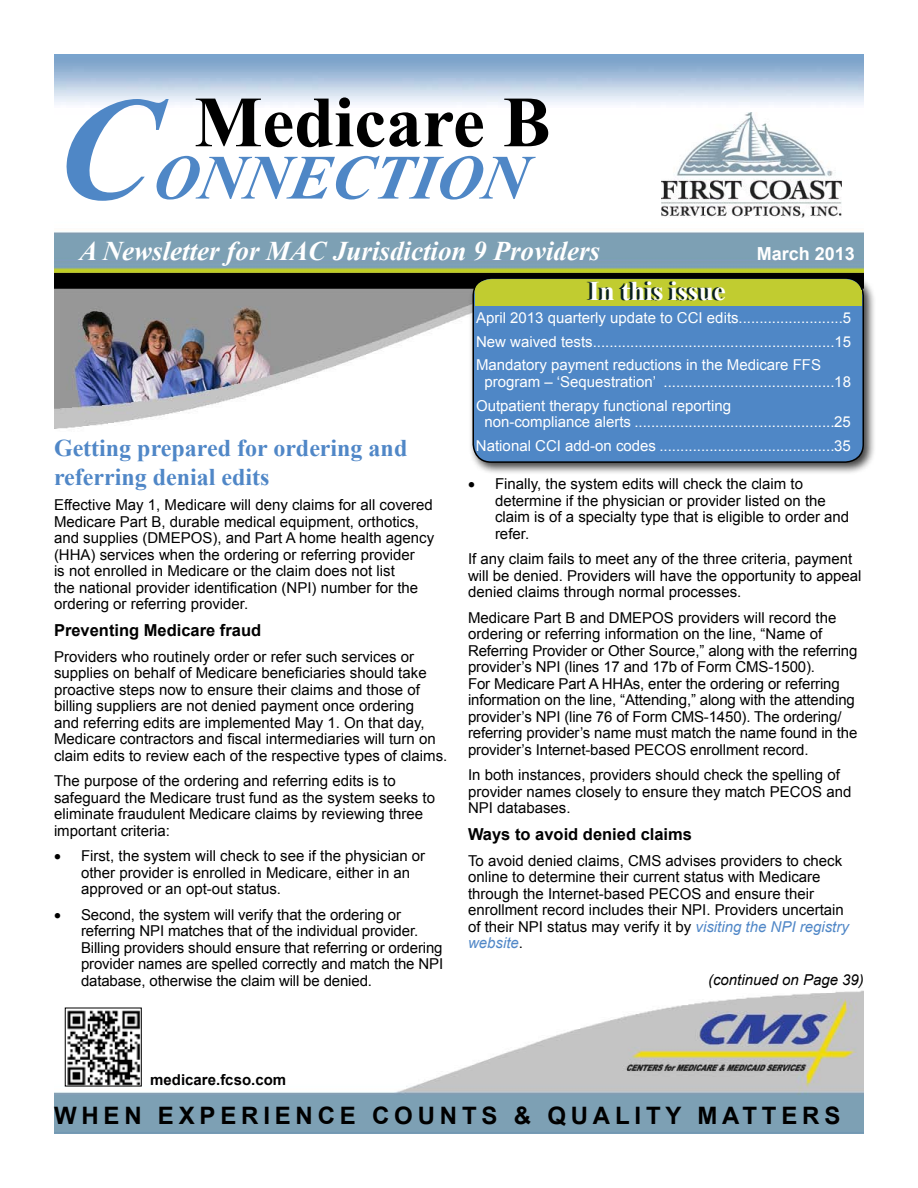
<style>
.page{position:relative;width:918px;height:1188px;background:#fff}
.page>*{position:absolute;margin:0;border:0;box-sizing:border-box;transform-origin:0 0}
.t1{font:italic 700 147px "Times New Roman";color:#4f87c6}
.t2{font:700 72px "Times New Roman";color:#000}
.t3{font:italic 700 63px "Times New Roman";color:#4f87c6}
.t4{font:italic 700 27px "Times New Roman";color:#fff}
.t5{font:700 27px "Times New Roman";color:#fff}
.t6{font:700 24px/28.8px "Times New Roman";color:#5087c7}
.t7{font:700 24px "Arial";letter-spacing:.2em;color:#000}
.t8{font:700 18px "Arial";color:#fff}
.t9{font:700 16.5px "Arial";color:#000}
.t10{font:15px/16.5px "Arial";color:#000}
.t11{font:15px/23.7px "Arial";color:#fff;text-align:justify}
.t12{font:italic 15px "Arial";color:#000}
.t13{font:700 15px "Arial";color:#000}
.s1{font-style:italic;color:#5087c7}
</style>
<div class="page">
<img style="left:54px;top:54px;width:810px;height:375px">
<img style="left:54px;top:990px;width:810px;height:144px">
<img style="left:662px;top:112px;width:180px;height:106px">
<div style="left:468px;top:273px;width:415px;height:208px;background:#000;opacity:.75"></div>
<div style="left:473px;top:278px;width:390px;height:184px;background:#4f87c6;border-radius:18px"></div>
<div style="left:472px;top:277px;width:392px;height:186px;border:2px solid #000;border-radius:18px"></div>
<div style="left:475px;top:279px;width:387px;height:11px;background:#c1cc30"></div>
<div style="left:475px;top:290px;width:387px;height:15px;background:#c1cc30"></div>
<img style="left:67px;top:1010px;width:72px;height:74px">
<h2 class="t2" style="left:194px;top:72px;width:358px">Medicare B</h2>
<h1 class="t1" style="left:54px;top:47px;width:100px">C</h1>
<h3 class="t3" style="left:152px;top:134px;width:376px">ONNECTION</h3>
<h3 class="t4" style="left:80px;top:232px;width:522px">A Newsletter for MAC Jurisdiction 9 Providers</h3>
<h3 class="t5" style="left:589px;top:272px;width:138px">In this issue</h3>
<p class="t8" style="left:757px;top:242px;width:100px">March 2013</p>
<h3 class="t6" style="left:54px;top:433px;width:355px">Getting prepared for ordering and referring denial edits</h3>
<p class="t10" style="left:54px;top:497px;width:382px">Effective May 1, Medicare will deny claims for all covered Medicare Part B, durable medical equipment, orthotics, and supplies (DMEPOS), and Part A home health agency (HHA) services when the ordering or referring provider<br>is not enrolled in Medicare or the claim does not list<br>the national provider identification (NPI) number for the ordering or referring provider.</p>
<p class="t9" style="left:54px;top:620px;width:209px">Preventing Medicare fraud</p>
<p class="t10" style="left:54px;top:648px;width:395px">Providers who routinely order or refer such services or supplies on behalf of Medicare beneficiaries should take proactive steps now to ensure their claims and those of billing suppliers are not denied payment once ordering<br>and referring edits are implemented May 1. On that day, Medicare contractors and fiscal intermediaries will turn on claim edits to review each of the respective types of claims.</p>
<p class="t10" style="left:54px;top:773px;width:383px">The purpose of the ordering and referring edits is to safeguard the Medicare trust fund as the system seeks to eliminate fraudulent Medicare claims by reviewing three important criteria:</p>
<p class="t10" style="left:81px;top:848px;width:346px;text-indent:-27px">• First, the system will check to see if the physician or other provider is enrolled in Medicare, either in an approved or an opt-out status.</p>
<p class="t10" style="left:81px;top:906px;width:364px;text-indent:-27px">• Second, the system will verify that the ordering or referring NPI matches that of the individual provider.<br>Billing providers should ensure that referring or ordering provider names are spelled correctly and match the NPI database, otherwise the claim will be denied.</p>
<p class="t11" style="left:476px;top:306px;width:377px">April 2013 quarterly update to CCI edits.........................5<br>New waived tests..........................................................15<br>Mandatory payment reductions in the Medicare FFS</p>
<p class="t11" style="left:476px;top:370px;width:376px;text-indent:8px">program – ‘Sequestration’ .........................................18<br>Outpatient therapy functional reporting</p>
<p class="t11" style="left:476px;top:410px;width:376px;text-align:center">non-compliance alerts ................................................25<br>National CCI add-on codes ..........................................35</p>
<p class="t10" style="left:495px;top:476px;width:356px;text-indent:-27px">• Finally, the system edits will check the claim to determine if the physician or provider listed on the claim is of a specialty type that is eligible to order and refer.</p>
<p class="t10" style="left:468px;top:551px;width:395px">If any claim fails to meet any of the three criteria, payment will be denied. Providers will have the opportunity to appeal denied claims through normal processes.</p>
<p class="t10" style="left:468px;top:609px;width:391px">Medicare Part B and DMEPOS providers will record the ordering or referring information on the line, “Name of Referring Provider or Other Source,” along with the referring provider’s NPI (lines 17 and 17b of Form CMS-1500).<br>For Medicare Part A HHAs, enter the ordering or referring information on the line, “Attending,” along with the attending provider’s NPI (line 76 of Form CMS-1450). The ordering/ referring provider’s name must match the name found in the provider’s Internet-based PECOS enrollment record.</p>
<p class="t10" style="left:468px;top:767px;width:385px">In both instances, providers should check the spelling of provider names closely to ensure they match PECOS and<br>NPI databases.</p>
<p class="t9" style="left:468px;top:824px;width:226px">Ways to avoid denied claims</p>
<p class="t10" style="left:468px;top:852px;width:382px">To avoid denied claims, CMS advises providers to check online to determine their current status with Medicare through the Internet-based PECOS and ensure their enrollment record includes their NPI. Providers uncertain of their NPI status may verify it by <span class="s1">visiting the NPI registry website</span>.</p>
<p class="t12" style="left:708px;top:970px;width:157px">(continued on Page 39)</p>
<p class="t13" style="left:150px;top:1069px;width:137px">medicare.fcso.com</p>
<h3 class="t7" style="left:54px;top:1100px;width:788px">WHEN EXPERIENCE COUNTS &amp; QUALITY MATTERS</h3>
</div>
